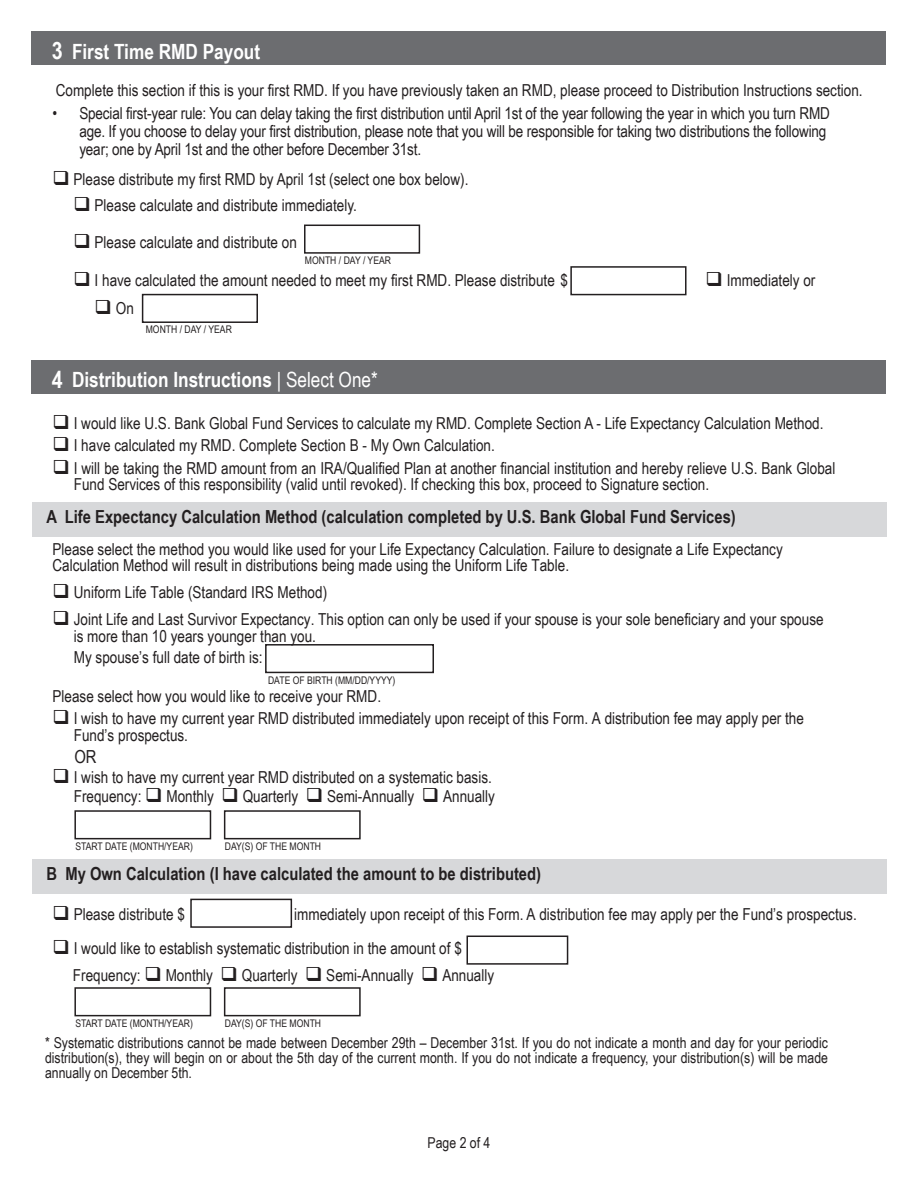
<style>
.page{position:relative;width:918px;height:1188px;background:#fff}
.page>*{position:absolute;margin:0;border:0;box-sizing:border-box;transform-origin:0 0}
.t1{font:700 24px "Arial Narrow";color:#fff}
.t2{font:700 21px "Arial Narrow";color:#fff}
.t3{font:700 18px "Arial Narrow";color:#231f20}
.t4{font:18px "Arial Narrow";color:#231f20}
.t5{font:16.5px/16.5px "Arial Narrow";color:#231f20}
.t6{font:15px/15px "Arial Narrow";color:#231f20;text-align:justify}
.t7{font:10.5px "Arial Narrow";color:#231f20}
.s1{font-weight:400}
</style>
<div class="page">
<div style="left:32px;top:502px;width:854px;height:34px;background:#d7d8da"></div>
<div style="left:32px;top:859px;width:854px;height:35px;background:#d7d8da"></div>
<div style="left:265px;top:644px;width:169px;height:29px;border:2px solid #231f20"></div>
<div style="left:190px;top:899px;width:102px;height:29px;border:2px solid #231f20"></div>
<div style="left:466px;top:936px;width:102px;height:29px;border:2px solid #231f20"></div>
<div style="left:74px;top:810px;width:137px;height:29px;border:2px solid #231f20"></div>
<div style="left:74px;top:987px;width:137px;height:29px;border:2px solid #231f20"></div>
<div style="left:224px;top:810px;width:137px;height:29px;border:2px solid #231f20"></div>
<div style="left:224px;top:987px;width:137px;height:29px;border:2px solid #231f20"></div>
<div style="left:32px;top:360px;width:854px;height:34px;background:#6c6d70"></div>
<div style="left:304px;top:225px;width:116px;height:29px;border:2px solid #231f20"></div>
<div style="left:142px;top:294px;width:116px;height:29px;border:2px solid #231f20"></div>
<div style="left:570px;top:266px;width:117px;height:29px;border:2px solid #231f20"></div>
<div style="left:32px;top:32px;width:854px;height:33px;background:#6c6d70"></div>
<p class="t1" style="left:52px;top:33px;width:12px">3</p>
<p class="t2" style="left:72px;top:35px;width:190px">First Time RMD Payout</p>
<p class="t5" style="left:56px;top:81px;width:808px">Complete this section if this is your first RMD. If you have previously taken an RMD, please proceed to Distribution Instructions section.</p>
<p class="t5" style="left:79px;top:104px;width:752px;line-height:18px;text-indent:-27px">• Special first-year rule: You can delay taking the first distribution until April 1st of the year following the year in which you turn RMD age. If you choose to delay your first distribution, please note that you will be responsible for taking two distributions the following year; one by April 1st and the other before December 31st.</p>
<p class="t5" style="left:52px;top:171px;width:418px">❑ Please distribute my first RMD by April 1st (select one box below).</p>
<p class="t5" style="left:73px;top:196px;width:285px">❑ Please calculate and distribute immediately.</p>
<p class="t5" style="left:73px;top:234px;width:225px">❑ Please calculate and distribute on</p>
<p class="t5" style="left:73px;top:271px;width:496px">❑ I have calculated the amount needed to meet my first RMD. Please distribute $</p>
<p class="t5" style="left:705px;top:271px;width:111px">❑ Immediately or</p>
<p class="t5" style="left:95px;top:300px;width:41px">❑ On</p>
<p class="t7" style="left:305px;top:252px;width:88px">MONTH / DAY / YEAR</p>
<p class="t7" style="left:146px;top:321px;width:88px">MONTH / DAY / YEAR</p>
<p class="t1" style="left:52px;top:361px;width:12px">4</p>
<p class="t2" style="left:72px;top:364px;width:307px">Distribution Instructions <span class="s1">| Select One*</span></p>
<p class="t5" style="left:52px;top:414px;width:773px">❑ I would like U.S. Bank Global Fund Services to calculate my RMD. Complete Section A - Life Expectancy Calculation Method.</p>
<p class="t5" style="left:52px;top:437px;width:444px">❑ I have calculated my RMD. Complete Section B - My Own Calculation.</p>
<p class="t5" style="left:74px;top:459px;width:763px;text-indent:-21px">❑ I will be taking the RMD amount from an IRA/Qualified Plan at another financial institution and hereby relieve U.S. Bank Global<br>Fund Services of this responsibility (valid until revoked). If checking this box, proceed to Signature section.</p>
<p class="t3" style="left:47px;top:503px;width:691px">A Life Expectancy Calculation Method (calculation completed by U.S. Bank Global Fund Services)</p>
<p class="t5" style="left:52px;top:540px;width:732px">Please select the method you would like used for your Life Expectancy Calculation. Failure to designate a Life Expectancy<br>Calculation Method will result in distributions being made using the Uniform Life Table.</p>
<p class="t5" style="left:52px;top:584px;width:276px">❑ Uniform Life Table (Standard IRS Method)</p>
<p class="t5" style="left:74px;top:611px;width:751px;text-indent:-21px">❑ Joint Life and Last Survivor Expectancy. This option can only be used if your spouse is your sole beneficiary and your spouse is more than 10 years younger than you.</p>
<p class="t5" style="left:74px;top:648px;width:190px">My spouse’s full date of birth is:</p>
<p class="t5" style="left:52px;top:687px;width:330px">Please select how you would like to receive your RMD.</p>
<p class="t5" style="left:74px;top:710px;width:732px;text-indent:-21px">❑ I wish to have my current year RMD distributed immediately upon receipt of this Form. A distribution fee may apply per the<br>Fund’s prospectus.</p>
<p class="t5" style="left:52px;top:767px;width:444px;line-height:19.5px;text-align:right">❑ I wish to have my current year RMD distributed on a systematic basis.<br>Frequency: ❑ Monthly ❑ Quarterly ❑ Semi-Annually ❑ Annually</p>
<p class="t7" style="left:268px;top:673px;width:129px">DATE OF BIRTH (MM/DD/YYYY)</p>
<p class="t4" style="left:74px;top:744px;width:24px">OR</p>
<p class="t7" style="left:75px;top:839px;width:119px">START DATE (MONTH/YEAR)</p>
<p class="t7" style="left:225px;top:839px;width:98px">DAY(S) OF THE MONTH</p>
<p class="t3" style="left:47px;top:860px;width:496px">B My Own Calculation (I have calculated the amount to be distributed)</p>
<p class="t5" style="left:52px;top:905px;width:134px">❑ Please distribute $</p>
<p class="t5" style="left:294px;top:905px;width:564px">immediately upon receipt of this Form. A distribution fee may apply per the Fund’s prospectus.</p>
<p class="t5" style="left:52px;top:940px;width:411px">❑ I would like to establish systematic distribution in the amount of $</p>
<p class="t5" style="left:73px;top:967px;width:423px">Frequency: ❑ Monthly ❑ Quarterly ❑ Semi-Annually ❑ Annually</p>
<p class="t7" style="left:75px;top:1016px;width:119px">START DATE (MONTH/YEAR)</p>
<p class="t7" style="left:225px;top:1016px;width:98px">DAY(S) OF THE MONTH</p>
<p class="t6" style="left:45px;top:1035px;width:784px">* Systematic distributions cannot be made between December 29th – December 31st. If you do not indicate a month and day for your periodic distribution(s), they will begin on or about the 5th day of the current month. If you do not indicate a frequency, your distribution(s) will be made annually on December 5th.</p>
<p class="t6" style="left:428px;top:1135px;width:64px">Page 2 of 4</p>
</div>
